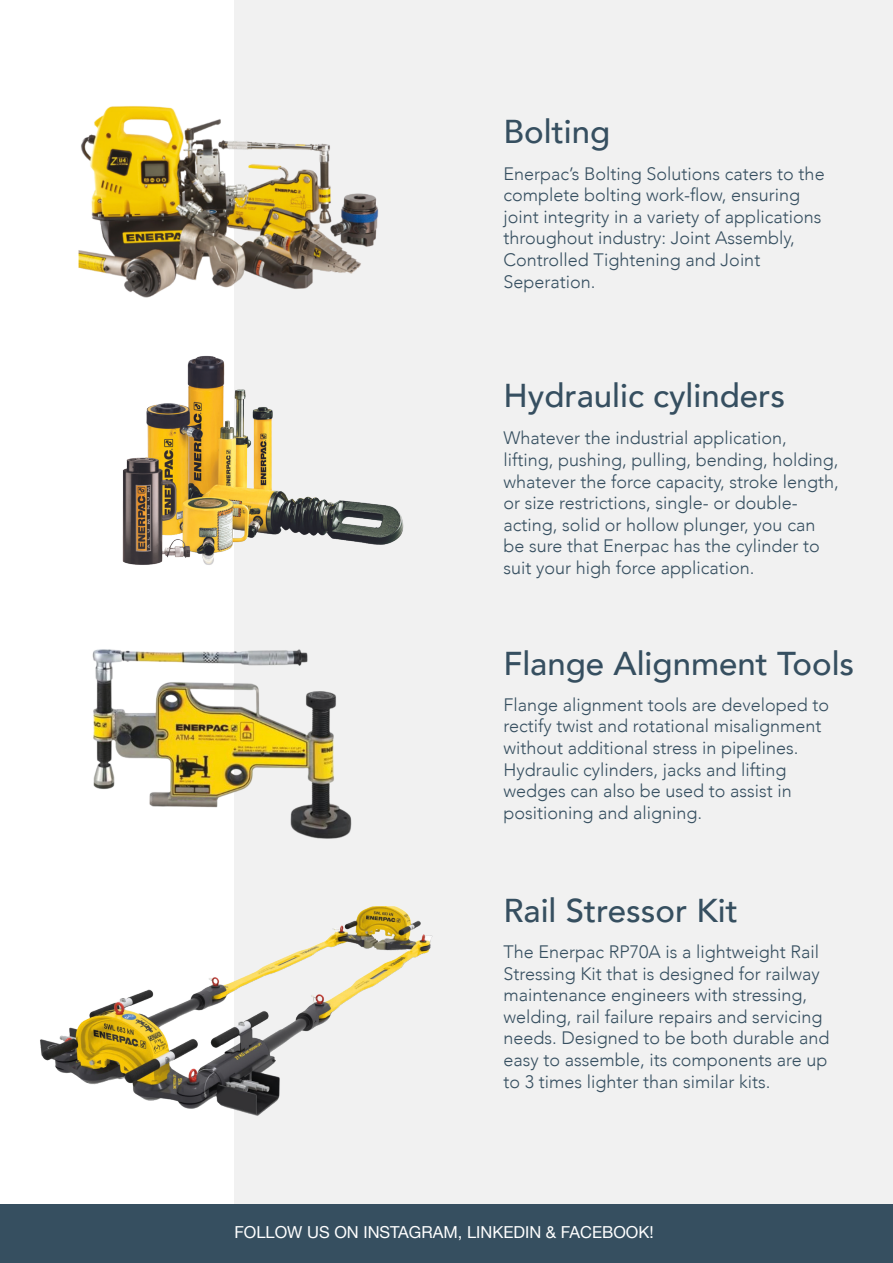
<style>
.page{position:relative;width:893px;height:1263px;background:#fff}
.page>*{position:absolute;margin:0;border:0;box-sizing:border-box;transform-origin:0 0}
.t1{font:500 33px "Avenir";color:#364f60}
.t2{font:300 18px/21.6px "Avenir";color:#364f60}
.t3{font:16.5px "Helvetica Neue";color:#fff}
</style>
<div class="page">
<div style="left:234px;top:0;width:659px;height:1263px;background:#f1f1f1"></div>
<img style="left:122px;top:355px;width:282px;height:210px">
<img style="left:78px;top:106px;width:301px;height:192px">
<img style="left:40px;top:906px;width:393px;height:210px">
<img style="left:92px;top:649px;width:260px;height:190px">
<div style="left:0;top:1205px;width:893px;height:58px;background:#364f60"></div>
<p class="t1" style="left:503px;top:103px;width:108px">Bolting</p>
<p class="t2" style="left:503px;top:163px;width:323px">Enerpac’s Bolting Solutions caters to the complete bolting work-flow, ensuring joint integrity in a variety of applications throughout industry: Joint Assembly,</p>
<p class="t2" style="left:503px;top:249px;width:258px">Controlled Tightening and Joint</p>
<p class="t2" style="left:503px;top:271px;width:94px">Seperation.</p>
<p class="t1" style="left:503px;top:367px;width:283px">Hydraulic cylinders</p>
<p class="t2" style="left:503px;top:427px;width:337px">Whatever the industrial application, lifting, pushing, pulling, bending, holding, whatever the force capacity, stroke length, or size restrictions, single- or double-</p>
<p class="t2" style="left:503px;top:514px;width:318px">acting, solid or hollow plunger, you can be sure that Enerpac has the cylinder to suit your high force application.</p>
<p class="t1" style="left:503px;top:634px;width:352px">Flange Alignment Tools</p>
<p class="t2" style="left:503px;top:694px;width:327px">Flange alignment tools are developed to rectify twist and rotational misalignment without additional stress in pipelines.</p>
<p class="t2" style="left:503px;top:759px;width:285px">Hydraulic cylinders, jacks and lifting</p>
<p class="t2" style="left:503px;top:780px;width:290px">wedges can also be used to assist in</p>
<p class="t2" style="left:503px;top:802px;width:200px">positioning and aligning.</p>
<p class="t1" style="left:503px;top:882px;width:236px">Rail Stressor Kit</p>
<p class="t2" style="left:503px;top:941px;width:328px">The Enerpac RP70A is a lightweight Rail Stressing Kit that is designed for railway maintenance engineers with stressing, welding, rail failure repairs and servicing needs. Designed to be both durable and easy to assemble, its components are up to 3 times lighter than similar kits.</p>
<p class="t3" style="left:234px;top:1220px;width:421px">FOLLOW US ON INSTAGRAM, LINKEDIN &amp; FACEBOOK!</p>
</div>
